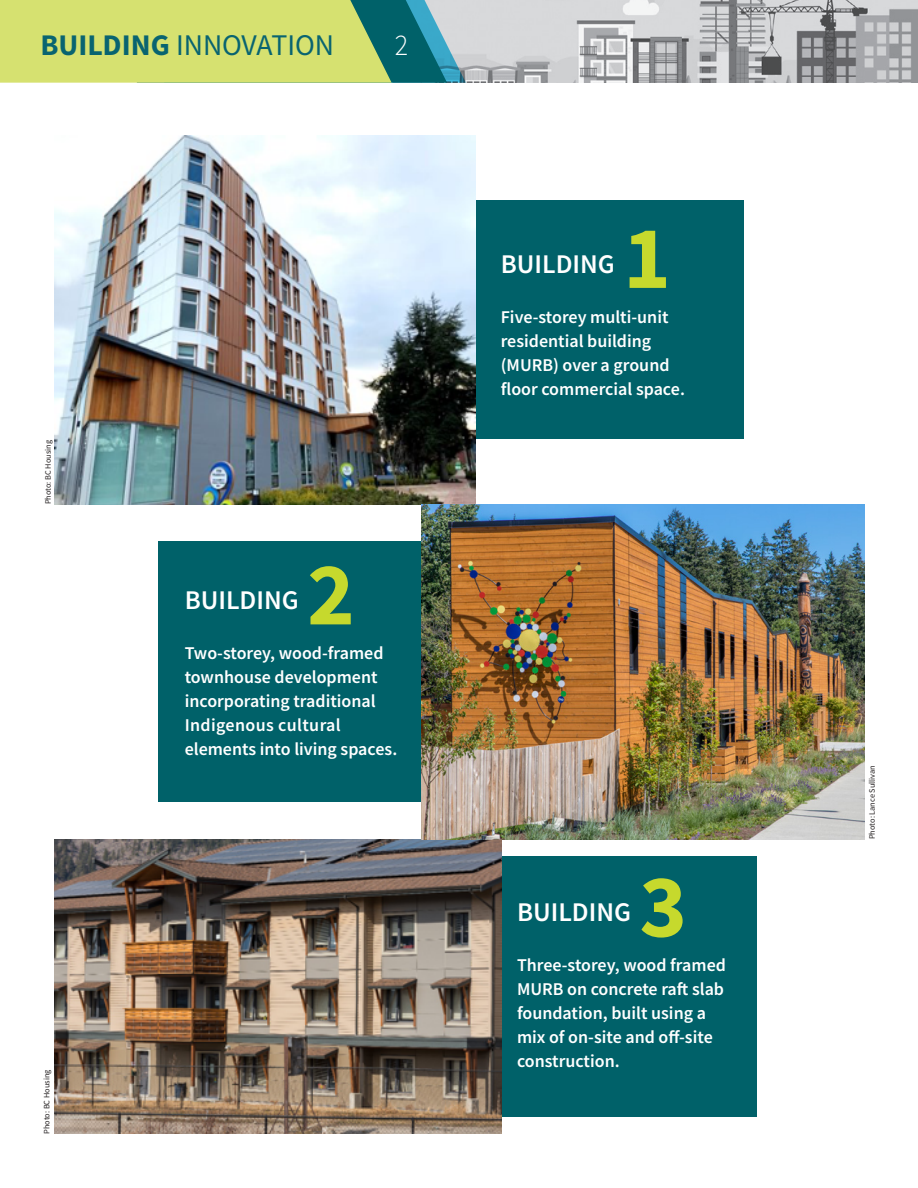
<style>
.page{position:relative;width:918px;height:1188px;background:#fff}
.page>*{position:absolute;margin:0;border:0;box-sizing:border-box;transform-origin:0 0}
.Building___Title{font:700 90px "Source Sans Pro";color:#c6d92d}
.t1{font:30px "Source Sans Pro";color:#096470}
.t2{font:300 30px "Source Sans Pro";color:#fff;scale:.93 1}
.Building___Title-2{font:600 27px "Source Sans Pro";color:#fff}
.t3{font:600 18px/24px "Source Sans Pro";color:#fff}
.Photo_credit{font:8.25px "Source Sans Pro";color:#231f20}
.s1{font-weight:700}
</style>
<div class="page">
<img style="left:466px;top:0;width:452px;height:83px">
<svg style="left:0;top:0;width:466px;height:83px;background:#b5ce77"></svg>
<div style="left:159px;top:542px;width:283px;height:260px;background:#006169"></div>
<div style="left:485px;top:856px;width:272px;height:261px;background:#006169"></div>
<svg style="left:501px;top:887px;width:1px;height:34px"></svg>
<div style="left:461px;top:200px;width:283px;height:239px;background:#006169"></div>
<img style="left:54px;top:839px;width:447px;height:295px">
<img style="left:54px;top:135px;width:422px;height:369px">
<img style="left:422px;top:504px;width:442px;height:335px">
<h2 class="t1" style="left:41px;top:27px;width:295px"><span class="s1">BUILDING</span> INNOVATION</h2>
<h2 class="t2" style="left:395px;top:27px;width:16px">2</h2>
<p class="Photo_credit" style="left:43px;top:504px;width:66px;rotate:-90deg">Photo: BC Housing</p>
<p class="Photo_credit" style="left:42px;top:1134px;width:66px;rotate:-90deg">Photo: BC Housing</p>
<p class="Building___Title" style="left:307px;top:537px;width:49px">2</p>
<p class="t3" style="left:185px;top:641px;width:214px">Two-storey, wood-framed townhouse development incorporating traditional<br>Indigenous cultural elements into living spaces.</p>
<p class="Building___Title-2" style="left:185px;top:583px;width:116px">BUILDING</p>
<p class="Building___Title" style="left:623px;top:200px;width:49px">1</p>
<p class="t3" style="left:501px;top:305px;width:186px">Five-storey multi-unit residential building (MURB) over a ground floor commercial space.</p>
<p class="Building___Title-2" style="left:501px;top:246px;width:116px">BUILDING</p>
<p class="Building___Title" style="left:639px;top:849px;width:49px">3</p>
<p class="t3" style="left:517px;top:953px;width:210px">Three-storey, wood framed<br>MURB on concrete raft slab foundation, built using a mix of on-site and off-site construction.</p>
<p class="Building___Title-2" style="left:517px;top:895px;width:116px">BUILDING</p>
<p class="Photo_credit" style="left:867px;top:839px;width:76px;rotate:-90deg">Photo: Lance Sullivan</p>
</div>
